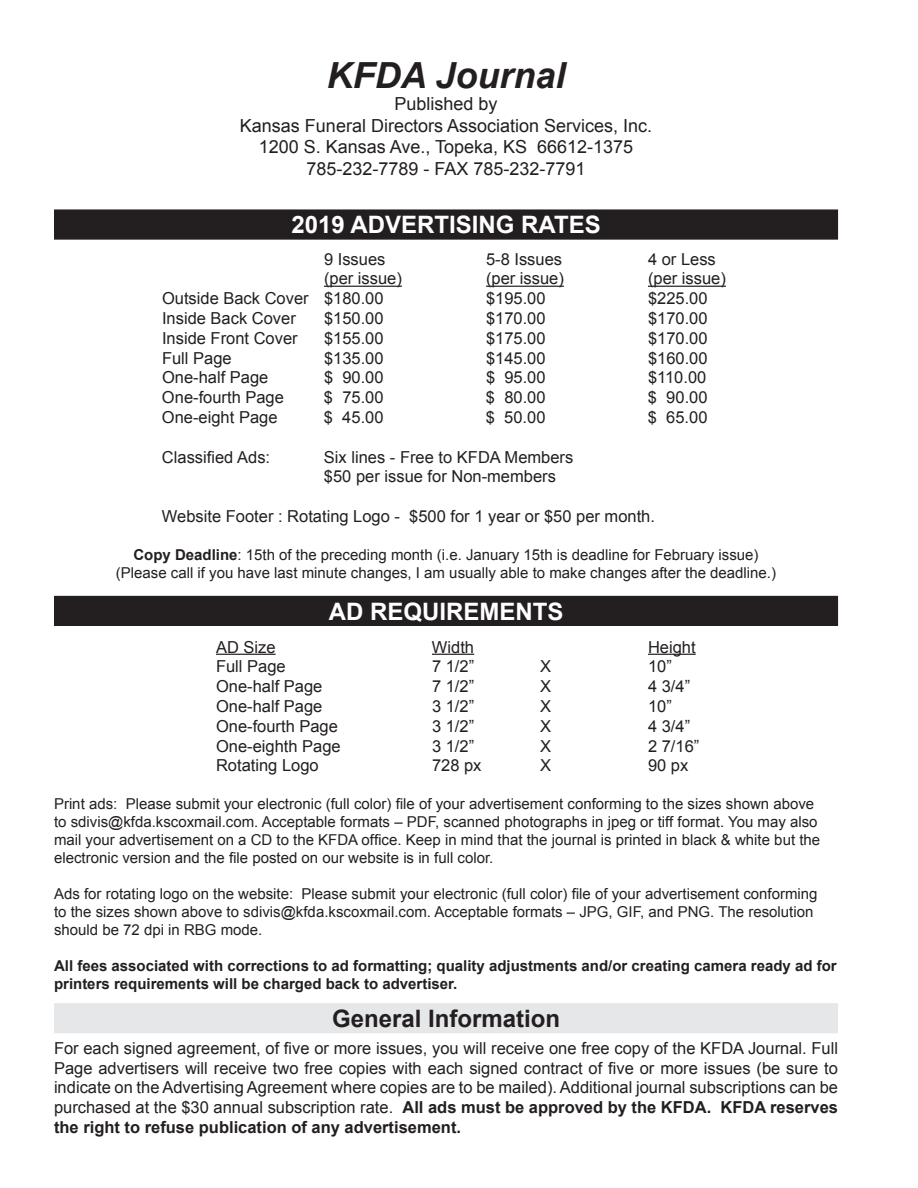
<style>
.page{position:relative;width:918px;height:1188px;background:#fff}
.page>*{position:absolute;margin:0;border:0;box-sizing:border-box;transform-origin:0 0}
.t1{font:italic 700 36px "Arial";color:#231f20}
.t2{font:700 24px "Arial";color:#fff}
.t3{font:700 24px "Arial";color:#231f20}
.t4{font:18px/21.6px "Arial";color:#231f20;text-align:center}
.t5{font:16.5px/19.8px "Arial";color:#231f20}
.t6{font:15px/18px "Arial";color:#231f20}
.t7{font:700 15px/18px "Arial";color:#231f20}
.s1{font-weight:700}
</style>
<div class="page">
<div style="left:55px;top:597px;width:782px;height:28px;background:#231f20"></div>
<div style="left:54px;top:596px;width:784px;height:30px;border:2px solid #231f20"></div>
<hr style="left:216px;top:654px;width:60px;height:1px;background:#231f20">
<hr style="left:432px;top:654px;width:42px;height:1px;background:#231f20">
<hr style="left:648px;top:654px;width:48px;height:1px;background:#231f20">
<div style="left:55px;top:210px;width:782px;height:29px;background:#231f20"></div>
<div style="left:54px;top:209px;width:784px;height:31px;border:2px solid #231f20"></div>
<hr style="left:324px;top:286px;width:78px;height:1px;background:#231f20">
<hr style="left:486px;top:286px;width:78px;height:1px;background:#231f20">
<hr style="left:648px;top:286px;width:78px;height:1px;background:#231f20">
<div style="left:55px;top:1004px;width:782px;height:29px;background:#e6e7e9"></div>
<div style="left:54px;top:1003px;width:784px;height:30px;border:2px solid #e6e7e9"></div>
<h1 class="t1" style="left:327px;top:52px;width:240px">KFDA Journal</h1>
<p class="t4" style="left:240px;top:93px;width:414px">Published by<br>Kansas Funeral Directors Association Services, Inc.<br>1200 S. Kansas Ave., Topeka, KS 66612-1375<br>785-232-7789 - FAX 785-232-7791</p>
<h2 class="t2" style="left:291px;top:209px;width:311px">2019 ADVERTISING RATES</h2>
<p class="t5" style="left:324px;top:249px;width:63px">9 Issues</p>
<p class="t5" style="left:486px;top:249px;width:78px">5-8 Issues</p>
<p class="t5" style="left:648px;top:249px;width:69px">4 or Less</p>
<p class="t5" style="left:324px;top:269px;width:79px">(per issue)</p>
<p class="t5" style="left:486px;top:269px;width:79px">(per issue)</p>
<p class="t5" style="left:648px;top:269px;width:79px">(per issue)</p>
<p class="t5" style="left:162px;top:289px;width:223px">Outside Back Cover $180.00</p>
<p class="t5" style="left:486px;top:289px;width:61px">$195.00</p>
<p class="t5" style="left:648px;top:289px;width:61px">$225.00</p>
<p class="t5" style="left:162px;top:309px;width:135px">Inside Back Cover</p>
<p class="t5" style="left:324px;top:309px;width:61px">$150.00</p>
<p class="t5" style="left:486px;top:309px;width:61px">$170.00</p>
<p class="t5" style="left:648px;top:309px;width:61px">$170.00</p>
<p class="t5" style="left:162px;top:328px;width:137px">Inside Front Cover</p>
<p class="t5" style="left:324px;top:328px;width:61px">$155.00</p>
<p class="t5" style="left:486px;top:328px;width:61px">$175.00</p>
<p class="t5" style="left:648px;top:328px;width:61px">$170.00</p>
<p class="t5" style="left:162px;top:348px;width:71px">Full Page</p>
<p class="t5" style="left:324px;top:348px;width:61px">$135.00</p>
<p class="t5" style="left:486px;top:348px;width:61px">$145.00</p>
<p class="t5" style="left:648px;top:348px;width:61px">$160.00</p>
<p class="t5" style="left:162px;top:368px;width:108px">One-half Page</p>
<p class="t5" style="left:324px;top:368px;width:61px">$ 90.00</p>
<p class="t5" style="left:486px;top:368px;width:61px">$ 95.00</p>
<p class="t5" style="left:648px;top:368px;width:60px">$110.00</p>
<p class="t5" style="left:162px;top:388px;width:123px">One-fourth Page</p>
<p class="t5" style="left:324px;top:388px;width:61px">$ 75.00</p>
<p class="t5" style="left:486px;top:388px;width:61px">$ 80.00</p>
<p class="t5" style="left:648px;top:388px;width:61px">$ 90.00</p>
<p class="t5" style="left:162px;top:408px;width:117px">One-eight Page</p>
<p class="t5" style="left:324px;top:408px;width:61px">$ 45.00</p>
<p class="t5" style="left:486px;top:408px;width:61px">$ 50.00</p>
<p class="t5" style="left:648px;top:408px;width:61px">$ 65.00</p>
<p class="t5" style="left:162px;top:447px;width:110px">Classified Ads:</p>
<p class="t5" style="left:324px;top:447px;width:251px">Six lines - Free to KFDA Members $50 per issue for Non-members</p>
<p class="t5" style="left:162px;top:507px;width:495px">Website Footer : Rotating Logo - $500 for 1 year or $50 per month.</p>
<p class="t6" style="left:116px;top:546px;width:662px;text-align:center"><span class="s1">Copy Deadline</span>: 15th of the preceding month (i.e. January 15th is deadline for February issue) (Please call if you have last minute changes, I am usually able to make changes after the deadline.)</p>
<h2 class="t2" style="left:329px;top:595px;width:236px">AD REQUIREMENTS</h2>
<p class="t5" style="left:216px;top:637px;width:61px">AD Size</p>
<p class="t5" style="left:432px;top:637px;width:44px">Width</p>
<p class="t5" style="left:648px;top:637px;width:49px">Height</p>
<p class="t5" style="left:216px;top:657px;width:71px">Full Page</p>
<p class="t5" style="left:432px;top:657px;width:44px">7 1/2”</p>
<p class="t5" style="left:540px;top:657px;width:13px">X</p>
<p class="t5" style="left:648px;top:657px;width:25px">10”</p>
<p class="t5" style="left:216px;top:677px;width:108px">One-half Page</p>
<p class="t5" style="left:432px;top:677px;width:44px">7 1/2”</p>
<p class="t5" style="left:540px;top:677px;width:13px">X</p>
<p class="t5" style="left:648px;top:677px;width:44px">4 3/4”</p>
<p class="t5" style="left:216px;top:696px;width:108px">One-half Page</p>
<p class="t5" style="left:432px;top:696px;width:44px">3 1/2”</p>
<p class="t5" style="left:540px;top:696px;width:13px">X</p>
<p class="t5" style="left:648px;top:696px;width:25px">10”</p>
<p class="t5" style="left:216px;top:716px;width:123px">One-fourth Page</p>
<p class="t5" style="left:432px;top:716px;width:44px">3 1/2”</p>
<p class="t5" style="left:540px;top:716px;width:13px">X</p>
<p class="t5" style="left:648px;top:716px;width:44px">4 3/4”</p>
<p class="t5" style="left:216px;top:736px;width:126px">One-eighth Page</p>
<p class="t5" style="left:432px;top:736px;width:44px">3 1/2”</p>
<p class="t5" style="left:540px;top:736px;width:13px">X</p>
<p class="t5" style="left:648px;top:736px;width:53px">2 7/16”</p>
<p class="t5" style="left:216px;top:756px;width:104px">Rotating Logo</p>
<p class="t5" style="left:432px;top:756px;width:51px">728 px</p>
<p class="t5" style="left:540px;top:756px;width:13px">X</p>
<p class="t5" style="left:648px;top:756px;width:42px">90 px</p>
<p class="t6" style="left:54px;top:795px;width:768px">Print ads: Please submit your electronic (full color) file of your advertisement conforming to the sizes shown above to sdivis@kfda.kscoxmail.com. Acceptable formats – PDF, scanned photographs in jpeg or tiff format. You may also mail your advertisement on a CD to the KFDA office. Keep in mind that the journal is printed in black &amp; white but the electronic version and the file posted on our website is in full color.</p>
<p class="t6" style="left:54px;top:885px;width:765px">Ads for rotating logo on the website: Please submit your electronic (full color) file of your advertisement conforming to the sizes shown above to sdivis@kfda.kscoxmail.com. Acceptable formats – JPG, GIF, and PNG. The resolution should be 72 dpi in RBG mode.</p>
<p class="t7" style="left:54px;top:957px;width:784px">All fees associated with corrections to ad formatting; quality adjustments and/or creating camera ready ad for printers requirements will be charged back to advertiser.</p>
<h2 class="t3" style="left:332px;top:1003px;width:230px">General Information</h2>
<p class="t5" style="left:54px;top:1038px;width:786px;text-align:justify">For each signed agreement, of five or more issues, you will receive one free copy of the KFDA Journal. Full Page advertisers will receive two free copies with each signed contract of five or more issues (be sure to indicate on the Advertising Agreement where copies are to be mailed). Additional journal subscriptions can be purchased at the $30 annual subscription rate. <span class="s1">All ads must be approved by the KFDA. KFDA reserves the right to refuse publication of any advertisement.</span></p>
</div>
